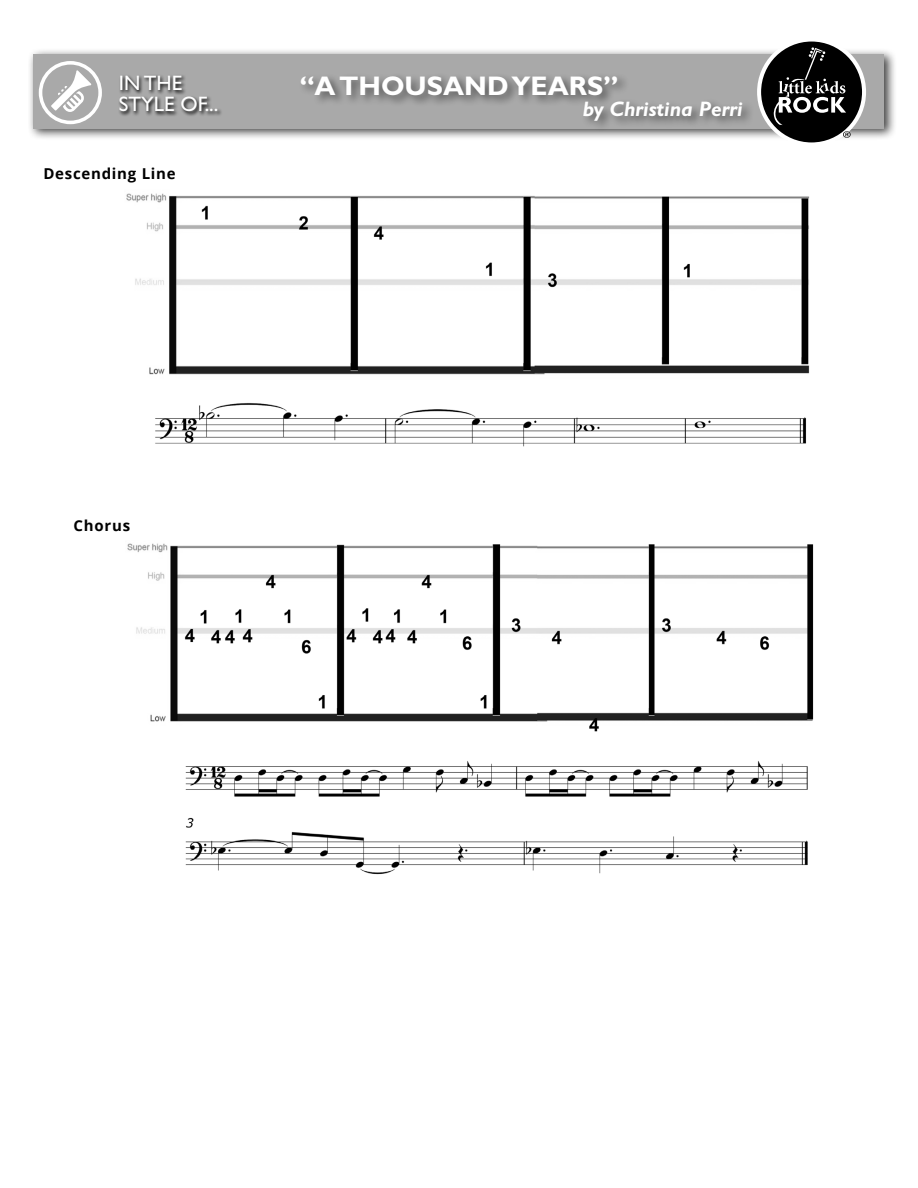
<style>
.page{position:relative;width:918px;height:1188px;background:#fff}
.page>*{position:absolute;margin:0;border:0;box-sizing:border-box;transform-origin:0 0}
.t1{font:700 27px "Gill Sans Std";color:#fff}
.t2{font:italic 700 21px "Gill Sans Std";color:#fff}
.t3{font:21px/21px "Gill Sans Std";color:#fff}
.t4{font:700 15px "Open Sans";letter-spacing:.05em;color:#000}
</style>
<div class="page">
<div style="left:28px;top:48px;width:869px;height:92px;background:#000;opacity:.75"></div>
<div style="left:34px;top:54px;width:850px;height:74px;background:#a9a9a9"></div>
<svg style="left:119px;top:75px;width:103px;height:41px"></svg>
<svg style="left:39px;top:61px;width:63px;height:63px"></svg>
<div style="left:298px;top:72px;width:457px;height:61px;background:#000;opacity:.5"></div>
<img style="left:127px;top:543px;width:687px;height:332px">
<img style="left:126px;top:193px;width:684px;height:254px">
<svg style="left:757px;top:38px;width:109px;height:108px"></svg>
<div style="left:761px;top:42px;width:101px;height:100px;background:#000;border-radius:50%"></div>
<svg style="left:773px;top:47px;width:73px;height:78px"></svg>
<svg style="left:843px;top:131px;width:8px;height:7px"></svg>
<h2 class="t3" style="left:119px;top:73px;width:101px">IN THE<br>STYLE OF...</h2>
<h1 class="t1" style="left:299px;top:69px;width:328px">“A THOUSAND YEARS”</h1>
<h2 class="t2" style="left:583px;top:96px;width:161px">by Christina Perri</h2>
<p class="t4" style="left:43px;top:163px;width:134px">Descending Line</p>
<p class="t4" style="left:74px;top:515px;width:58px">Chorus</p>
</div>
